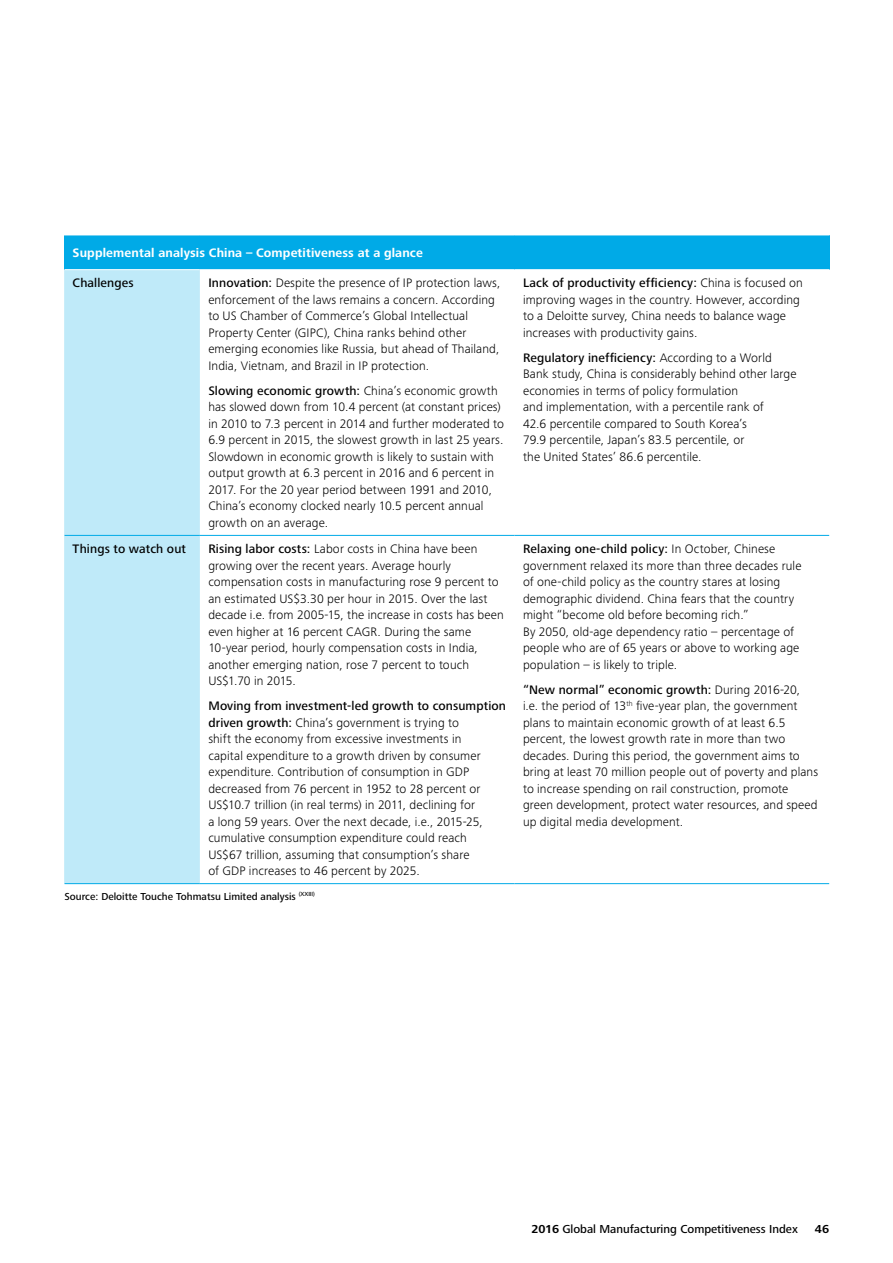
<style>
.page{position:relative;width:893px;height:1263px;background:#fff}
.page>*{position:absolute;margin:0;border:0;box-sizing:border-box;transform-origin:0 0}
.t1{font:300 12.75px/16.5px "Frutiger Next Pro";letter-spacing:.01em;color:#000}
.t2{font:700 12.75px "Frutiger Next Pro";letter-spacing:.01em;color:#fff}
.t3{font:500 12.75px "Frutiger Next Pro";letter-spacing:.01em;color:#000}
.t4{font:500 12px "Frutiger Next Pro";color:#000}
.t5{font:700 12px "Frutiger Next Pro";color:#000}
.t6{font:500 10.5px "Frutiger Next Pro";color:#000}
.s1{font-weight:500}
.s2{font-weight:700}
</style>
<div class="page">
<div style="left:64px;top:235px;width:765px;height:35px;background:#00aae7"></div>
<div style="left:64px;top:270px;width:136px;height:614px;background:#bfeaf9"></div>
<hr style="left:64px;top:235px;width:136px;height:1px;background:#fff">
<hr style="left:200px;top:235px;width:314px;height:1px;background:#fff">
<hr style="left:514px;top:235px;width:316px;height:1px;background:#fff">
<hr style="left:65px;top:269px;width:135px;height:1px;background:#fff">
<hr style="left:200px;top:269px;width:314px;height:1px;background:#fff">
<hr style="left:514px;top:269px;width:316px;height:1px;background:#fff">
<hr style="left:65px;top:535px;width:135px;height:1px;background:#00aae7">
<hr style="left:200px;top:535px;width:314px;height:1px;background:#00aae7">
<hr style="left:514px;top:535px;width:315px;height:1px;background:#00aae7">
<hr style="left:65px;top:883px;width:135px;height:1px;background:#00aae7">
<hr style="left:200px;top:883px;width:314px;height:1px;background:#00aae7">
<hr style="left:514px;top:883px;width:315px;height:1px;background:#00aae7">
<p class="t2" style="left:73px;top:245px;width:352px">Supplemental analysis China – Competitiveness at a glance</p>
<p class="t3" style="left:73px;top:276px;width:63px">Challenges</p>
<p class="t1" style="left:208px;top:275px;width:294px"><span class="s1">Innovation:</span> Despite the presence of IP protection laws, enforcement of the laws remains a concern. According to US Chamber of Commerce’s Global Intellectual Property Center (GIPC), China ranks behind other emerging economies like Russia, but ahead of Thailand, India, Vietnam, and Brazil in IP protection.</p>
<p class="t1" style="left:208px;top:382px;width:297px"><span class="s1">Slowing economic growth:</span> China’s economic growth has slowed down from 10.4 percent (at constant prices) in 2010 to 7.3 percent in 2014 and further moderated to 6.9 percent in 2015, the slowest growth in last 25 years.<br>Slowdown in economic growth is likely to sustain with output growth at 6.3 percent in 2016 and 6 percent in 2017. For the 20 year period between 1991 and 2010, China’s economy clocked nearly 10.5 percent annual growth on an average.</p>
<p class="t3" style="left:73px;top:541px;width:115px">Things to watch out</p>
<p class="t1" style="left:208px;top:540px;width:297px"><span class="s1">Rising labor costs:</span> Labor costs in China have been growing over the recent years. Average hourly compensation costs in manufacturing rose 9 percent to an estimated US$3.30 per hour in 2015. Over the last decade i.e. from 2005-15, the increase in costs has been even higher at 16 percent CAGR. During the same 10-year period, hourly compensation costs in India, another emerging nation, rose 7 percent to touch US$1.70 in 2015.</p>
<p class="t1" style="left:208px;top:697px;width:299px"><span class="s1">Moving from investment-led growth to consumption driven growth:</span> China’s government is trying to<br>shift the economy from excessive investments in<br>capital expenditure to a growth driven by consumer expenditure. Contribution of consumption in GDP decreased from 76 percent in 1952 to 28 percent or US$10.7 trillion (in real terms) in 2011, declining for<br>a long 59 years. Over the next decade, i.e., 2015-25, cumulative consumption expenditure could reach<br>US$67 trillion, assuming that consumption’s share<br>of GDP increases to 46 percent by 2025.</p>
<p class="t6" style="left:65px;top:890px;width:252px">Source: Deloitte Touche Tohmatsu Limited analysis <sup>(XXIII)</sup></p>
<p class="t1" style="left:523px;top:275px;width:281px"><span class="s1">Lack of productivity efficiency:</span> China is focused on improving wages in the country. However, according to a Deloitte survey, China needs to balance wage increases with productivity gains.</p>
<p class="t1" style="left:523px;top:349px;width:275px"><span class="s1">Regulatory inefficiency:</span> According to a World Bank study, China is considerably behind other large economies in terms of policy formulation<br>and implementation, with a percentile rank of<br>42.6 percentile compared to South Korea’s<br>79.9 percentile, Japan’s 83.5 percentile, or<br>the United States’ 86.6 percentile.</p>
<p class="t1" style="left:523px;top:540px;width:280px"><span class="s1">Relaxing one-child policy:</span> In October, Chinese government relaxed its more than three decades rule of one-child policy as the country stares at losing demographic dividend. China fears that the country might “become old before becoming rich.”<br>By 2050, old-age dependency ratio – percentage of people who are of 65 years or above to working age population – is likely to triple.</p>
<p class="t1" style="left:523px;top:681px;width:297px"><span class="s1">“New normal” economic growth:</span> During 2016-20, i.e. the period of 13<sup>th</sup> five-year plan, the government plans to maintain economic growth of at least 6.5 percent, the lowest growth rate in more than two decades. During this period, the government aims to bring at least 70 million people out of poverty and plans to increase spending on rail construction, promote green development, protect water resources, and speed up digital media development.</p>
<p class="t4" style="left:531px;top:1222px;width:268px"><span class="s2">2016</span> Global Manufacturing Competitiveness Index</p>
<p class="t5" style="left:815px;top:1222px;width:16px">46</p>
</div>
